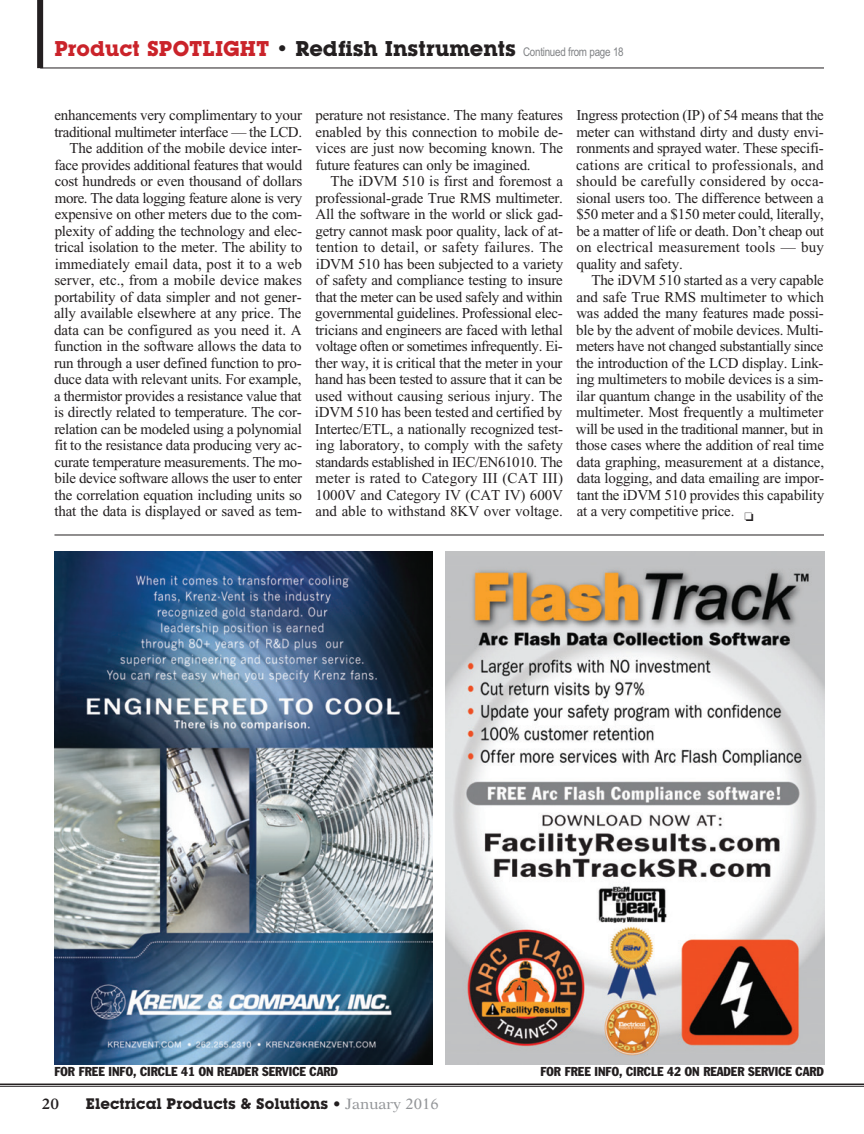
<style>
.page{position:relative;width:864px;height:1134px;background:#fff}
.page>*{position:absolute;margin:0;border:0;box-sizing:border-box;transform-origin:0 0}
.t1{font:700 21px "Lubalin Graph IT Cby BT";color:#231f20}
.t2{font:15px/16.5px "Times New Roman";letter-spacing:-.015em;color:#231f20;text-align:justify}
.t3{font:700 15px "Lubalin Graph IT Cby BT";color:#231f20}
.t4{font:600 15px "New Aster";color:#231f20}
.t5{font:condensed 12.75px "Franklin Gothic";color:#231f20}
.s1{color:#ca232a}
.s2{font-family:"Arial Narrow";font-weight:400;font-size:12px;color:#808285}
.s3{font-family:"New Aster";font-weight:600}
.s4{font-family:"New Aster";font-weight:400;color:#939598}
</style>
<div class="page">
<hr style="left:0;top:1084px;width:864px;height:1px;background:#231f20">
<hr style="left:0;top:1086px;width:864px;height:1px;background:#231f20">
<hr style="left:40px;top:68px;width:784px;height:1px;background:#231f20">
<div style="left:37px;top:0;width:6px;height:68px;background:#231f20"></div>
<img style="left:54px;top:551px;width:378px;height:513px">
<img style="left:446px;top:551px;width:378px;height:513px">
<hr style="left:54px;top:535px;width:770px;height:1px;background:#231f20">
<h1 class="t1" style="left:54px;top:41px;width:571px"><span class="s1">Product SPOTLIGHT</span> • Redfish Instruments <span class="s2">Continued from page 18</span></h1>
<p class="t2" style="left:54px;top:109px;width:250px;text-align:right">enhancements very complimentary to your traditional multimeter interface — the LCD.<br>The addition of the mobile device inter&shy;face provides additional features that would cost hundreds or even thousand of dollars more. The data logging feature alone is very expensive on other meters due to the com&shy;plexity of adding the technology and elec&shy;trical isolation to the meter. The ability to immediately email data, post it to a web server, etc., from a mobile device makes portability of data simpler and not gener&shy;ally available elsewhere at any price. The data can be configured as you need it. A function in the software allows the data to run through a user defined function to pro&shy;duce data with relevant units. For example, a thermistor provides a resistance value that is directly related to temperature. The cor&shy;relation can be modeled using a polynomial fit to the resistance data producing very ac&shy;curate temperature measurements. The mo&shy;bile device software allows the user to enter the correlation equation including units so that the data is displayed or saved as tem-</p>
<p class="t2" style="left:315px;top:109px;width:249px">perature not resistance. The many features enabled by this connection to mobile de&shy;vices are just now becoming known. The future features can only be imagined.</p>
<p class="t2" style="left:315px;top:175px;width:250px;text-indent:16px">The iDVM 510 is first and foremost a professional-grade True RMS multimeter.<br>All the software in the world or slick gad&shy;getry cannot mask poor quality, lack of at&shy;tention to detail, or safety failures. The iDVM 510 has been subjected to a variety of safety and compliance testing to insure that the meter can be used safely and within governmental guidelines. Professional elec&shy;tricians and engineers are faced with lethal voltage often or sometimes infrequently. Ei&shy;ther way, it is critical that the meter in your hand has been tested to assure that it can be used without causing serious injury. The iDVM 510 has been tested and certified by Intertec/ETL, a nationally recognized test&shy;ing laboratory, to comply with the safety standards established in IEC/EN61010. The meter is rated to Category III (CAT III)<br>1000V and Category IV (CAT IV) 600V and able to withstand 8KV over voltage.</p>
<p class="t2" style="left:576px;top:109px;width:249px">Ingress protection (IP) of 54 means that the meter can withstand dirty and dusty envi&shy;ronments and sprayed water. These specifi&shy;cations are critical to professionals, and should be carefully considered by occa&shy;sional users too. The difference between a $50 meter and a $150 meter could, literally, be a matter of life or death. Don’t cheap out on electrical measurement tools — buy quality and safety.</p>
<p class="t2" style="left:576px;top:274px;width:250px;text-indent:16px">The iDVM 510 started as a very capable and safe True RMS multimeter to which was added the many features made possi&shy;ble by the advent of mobile devices. Multi&shy;meters have not changed substantially since the introduction of the LCD display. Link&shy;ing multimeters to mobile devices is a sim&shy;ilar quantum change in the usability of the multimeter. Most frequently a multimeter will be used in the traditional manner, but in those cases where the addition of real time data graphing, measurement at a distance, data logging, and data emailing are impor&shy;tant the iDVM 510 provides this capability at a very competitive price. ❏</p>
<p class="t5" style="left:54px;top:1067px;width:285px">FOR FREE INFO, CIRCLE 41 ON READER SERVICE CARD</p>
<p class="t4" style="left:42px;top:1098px;width:19px">20</p>
<p class="t3" style="left:86px;top:1099px;width:354px">Electrical Products &amp; Solutions <span class="s3">•</span> <span class="s4">January 2016</span></p>
<p class="t5" style="left:540px;top:1067px;width:285px">FOR FREE INFO, CIRCLE 42 ON READER SERVICE CARD</p>
</div>
